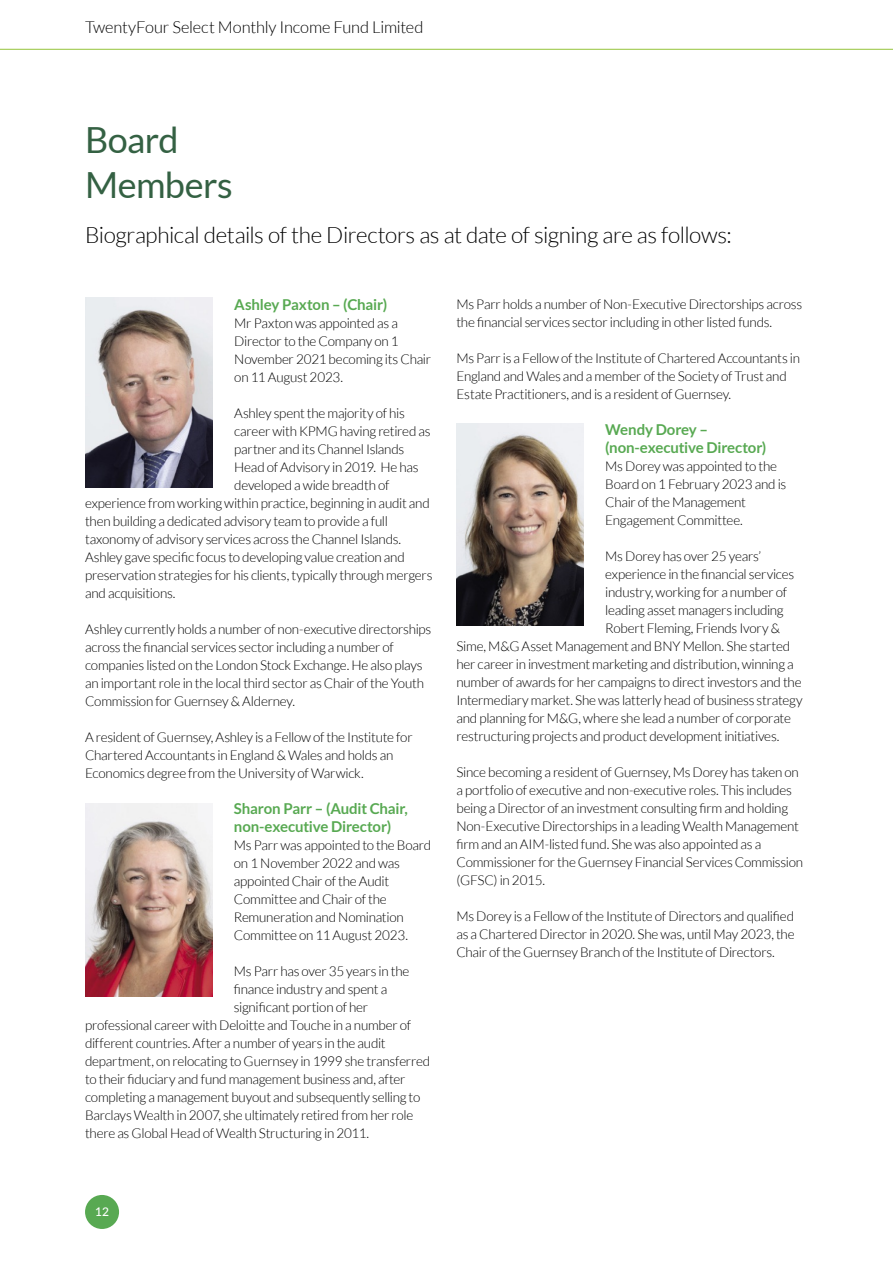
<style>
.page{position:relative;width:893px;height:1263px;background:#fff}
.page>*{position:absolute;margin:0;border:0;box-sizing:border-box;transform-origin:0 0}
.FrontCoverDocumentTitle{font:36px "Lato";letter-spacing:-.015em;color:#346143}
.FrontCoverDocumentTitle-2{font:300 22.5px "Lato";letter-spacing:-.02em;color:#000}
.FrontCoverDocumentTitle-3{font:300 16.5px "Lato";letter-spacing:-.015em;color:#000}
.FrontCoverDocumentTitle-4{font:700 15px/18px "Lato";letter-spacing:-.01em;color:#58a952}
.FrontCoverDocumentTitle-5{font:300 13.5px/18px "Lato";letter-spacing:-.02em;color:#000}
.FrontCoverDocumentTitle-6{font:500 12px "Lato";color:#fff}
</style>
<div class="page">
<hr style="left:0;top:49px;width:893px;height:1px;background:#94c43a">
<div style="left:85px;top:1195px;width:34px;height:34px;background:#58a952;border-radius:50%"></div>
<img style="left:85px;top:298px;width:128px;height:189px">
<img style="left:85px;top:804px;width:128px;height:193px">
<img style="left:456px;top:424px;width:128px;height:201px">
<p class="FrontCoverDocumentTitle-3" style="left:85px;top:18px;width:340px">TwentyFour Select Monthly Income Fund Limited</p>
<p class="FrontCoverDocumentTitle" style="left:85px;top:120px;width:95px">Board</p>
<p class="FrontCoverDocumentTitle" style="left:85px;top:165px;width:149px">Members</p>
<p class="FrontCoverDocumentTitle-2" style="left:85px;top:223px;width:648px">Biographical details of the Directors as at date of signing are as follows:</p>
<p class="FrontCoverDocumentTitle-4" style="left:234px;top:295px;width:154px">Ashley Paxton – (Chair)</p>
<p class="FrontCoverDocumentTitle-5" style="left:234px;top:314px;width:198px">Mr Paxton was appointed as a<br>Director to the Company on 1<br>November 2021 becoming its Chair on 11 August 2023.</p>
<p class="FrontCoverDocumentTitle-5" style="left:234px;top:404px;width:172px">Ashley spent the majority of his</p>
<p class="FrontCoverDocumentTitle-5" style="left:234px;top:422px;width:198px">career with KPMG having retired as</p>
<p class="FrontCoverDocumentTitle-5" style="left:234px;top:440px;width:171px">partner and its Channel Islands</p>
<p class="FrontCoverDocumentTitle-5" style="left:234px;top:458px;width:186px">Head of Advisory in 2019. He has</p>
<p class="FrontCoverDocumentTitle-5" style="left:234px;top:476px;width:157px">developed a wide breadth of</p>
<p class="FrontCoverDocumentTitle-5" style="left:85px;top:494px;width:346px">experience from working within practice, beginning in audit and</p>
<p class="FrontCoverDocumentTitle-5" style="left:85px;top:512px;width:304px">then building a dedicated advisory team to provide a full</p>
<p class="FrontCoverDocumentTitle-5" style="left:85px;top:530px;width:318px">taxonomy of advisory services across the Channel Islands.</p>
<p class="FrontCoverDocumentTitle-5" style="left:85px;top:548px;width:321px">Ashley gave specific focus to developing value creation and</p>
<p class="FrontCoverDocumentTitle-5" style="left:85px;top:566px;width:349px">preservation strategies for his clients, typically through mergers</p>
<p class="FrontCoverDocumentTitle-5" style="left:85px;top:584px;width:92px">and acquisitions.</p>
<p class="FrontCoverDocumentTitle-5" style="left:85px;top:620px;width:348px">Ashley currently holds a number of non-executive directorships across the financial services sector including a number of companies listed on the London Stock Exchange. He also plays an important role in the local third sector as Chair of the Youth Commission for Guernsey &amp; Alderney.</p>
<p class="FrontCoverDocumentTitle-5" style="left:85px;top:728px;width:329px">A resident of Guernsey, Ashley is a Fellow of the Institute for<br>Chartered Accountants in England &amp; Wales and holds an<br>Economics degree from the University of Warwick.</p>
<p class="FrontCoverDocumentTitle-4" style="left:234px;top:799px;width:175px">Sharon Parr – (Audit Chair, non-executive Director)</p>
<p class="FrontCoverDocumentTitle-5" style="left:234px;top:836px;width:199px">Ms Parr was appointed to the Board on 1 November 2022 and was appointed Chair of the Audit<br>Committee and Chair of the<br>Remuneration and Nomination<br>Committee on 11 August 2023.</p>
<p class="FrontCoverDocumentTitle-5" style="left:234px;top:962px;width:177px">Ms Parr has over 35 years in the</p>
<p class="FrontCoverDocumentTitle-5" style="left:234px;top:980px;width:155px">finance industry and spent a</p>
<p class="FrontCoverDocumentTitle-5" style="left:234px;top:998px;width:136px">significant portion of her</p>
<p class="FrontCoverDocumentTitle-5" style="left:85px;top:1016px;width:328px">professional career with Deloitte and Touche in a number of</p>
<p class="FrontCoverDocumentTitle-5" style="left:85px;top:1034px;width:302px">different countries. After a number of years in the audit</p>
<p class="FrontCoverDocumentTitle-5" style="left:85px;top:1052px;width:347px">department, on relocating to Guernsey in 1999 she transferred</p>
<p class="FrontCoverDocumentTitle-5" style="left:85px;top:1070px;width:322px">to their fiduciary and fund management business and, after</p>
<p class="FrontCoverDocumentTitle-5" style="left:85px;top:1088px;width:337px">completing a management buyout and subsequently selling to</p>
<p class="FrontCoverDocumentTitle-5" style="left:85px;top:1106px;width:330px">Barclays Wealth in 2007, she ultimately retired from her role</p>
<p class="FrontCoverDocumentTitle-5" style="left:85px;top:1124px;width:286px">there as Global Head of Wealth Structuring in 2011.</p>
<p class="FrontCoverDocumentTitle-5" style="left:456px;top:295px;width:347px">Ms Parr holds a number of Non-Executive Directorships across the financial services sector including in other listed funds.</p>
<p class="FrontCoverDocumentTitle-5" style="left:456px;top:349px;width:345px">Ms Parr is a Fellow of the Institute of Chartered Accountants in<br>England and Wales and a member of the Society of Trust and<br>Estate Practitioners, and is a resident of Guernsey.</p>
<p class="FrontCoverDocumentTitle-4" style="left:605px;top:420px;width:163px">Wendy Dorey – (non-executive Director)</p>
<p class="FrontCoverDocumentTitle-5" style="left:605px;top:457px;width:183px">Ms Dorey was appointed to the<br>Board on 1 February 2023 and is<br>Chair of the Management<br>Engagement Committee.</p>
<p class="FrontCoverDocumentTitle-5" style="left:605px;top:547px;width:157px">Ms Dorey has over 25 years’</p>
<p class="FrontCoverDocumentTitle-5" style="left:605px;top:565px;width:191px">experience in the financial services</p>
<p class="FrontCoverDocumentTitle-5" style="left:605px;top:583px;width:184px">industry, working for a number of</p>
<p class="FrontCoverDocumentTitle-5" style="left:605px;top:601px;width:180px">leading asset managers including</p>
<p class="FrontCoverDocumentTitle-5" style="left:605px;top:619px;width:176px">Robert Fleming, Friends Ivory &amp;</p>
<p class="FrontCoverDocumentTitle-5" style="left:456px;top:637px;width:335px">Sime, M&amp;G Asset Management and BNY Mellon. She started</p>
<p class="FrontCoverDocumentTitle-5" style="left:456px;top:655px;width:339px">her career in investment marketing and distribution, winning a</p>
<p class="FrontCoverDocumentTitle-5" style="left:456px;top:673px;width:347px">number of awards for her campaigns to direct investors and the</p>
<p class="FrontCoverDocumentTitle-5" style="left:456px;top:691px;width:348px">Intermediary market. She was latterly head of business strategy</p>
<p class="FrontCoverDocumentTitle-5" style="left:456px;top:709px;width:336px">and planning for M&amp;G, where she lead a number of corporate</p>
<p class="FrontCoverDocumentTitle-5" style="left:456px;top:727px;width:325px">restructuring projects and product development initiatives.</p>
<p class="FrontCoverDocumentTitle-5" style="left:456px;top:763px;width:348px">Since becoming a resident of Guernsey, Ms Dorey has taken on a portfolio of executive and non-executive roles. This includes being a Director of an investment consulting firm and holding Non-Executive Directorships in a leading Wealth Management firm and an AIM-listed fund. She was also appointed as a Commissioner for the Guernsey Financial Services Commission (GFSC) in 2015.</p>
<p class="FrontCoverDocumentTitle-5" style="left:456px;top:907px;width:340px;text-align:justify">Ms Dorey is a Fellow of the Institute of Directors and qualified as a Chartered Director in 2020. She was, until May 2023, the Chair of the Guernsey Branch of the Institute of Directors.</p>
<p class="FrontCoverDocumentTitle-6" style="left:95px;top:1203px;width:15px">12</p>
</div>
